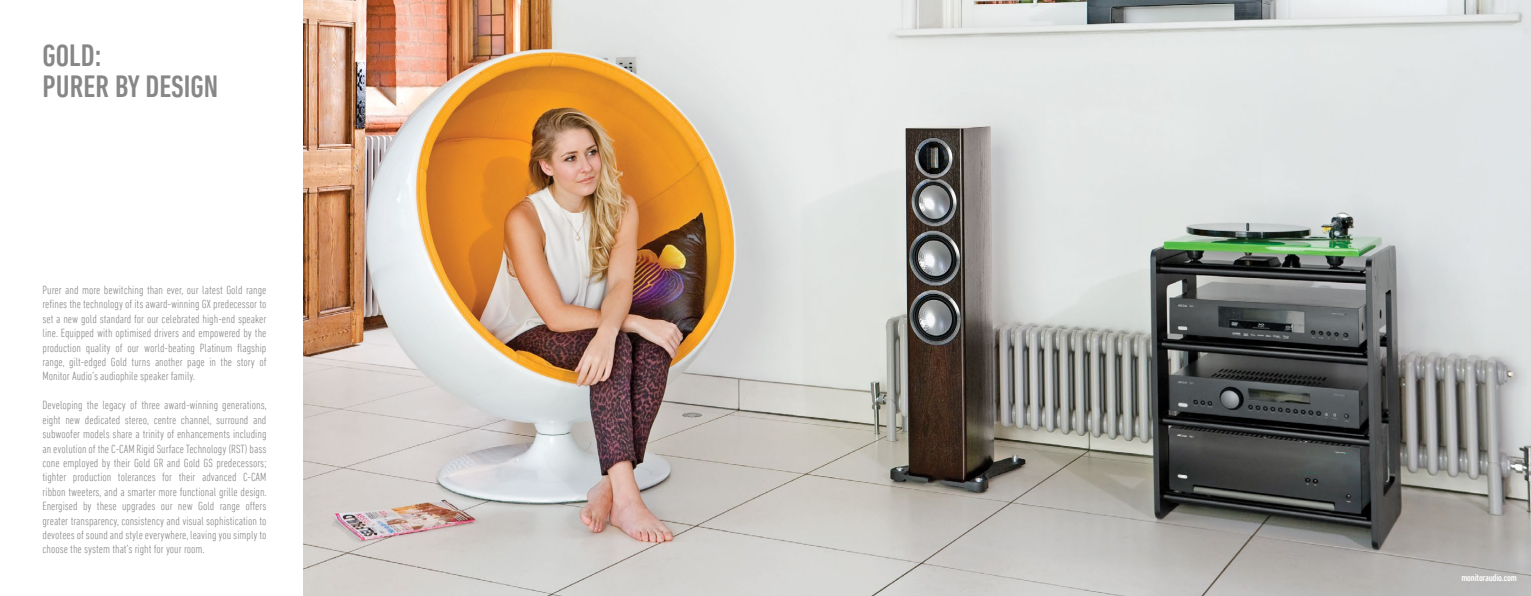
<style>
.page{position:relative;width:1531px;height:596px;background:#fff}
.page>*{position:absolute;margin:0;border:0;box-sizing:border-box;transform-origin:0 0}
.t1{font:500 condensed 31.3px/31px "DIN Next LT Pro";color:#878787}
.t2{font:300 condensed 12px/14.4px "DIN Next LT Pro";color:#878787;text-align:justify}
.t3{font:500 condensed 10px "DIN Next LT Pro";letter-spacing:-.02em;color:#fff}
</style>
<div class="page">
<img style="left:303px;top:0;width:1228px;height:595px">
<h1 class="t1" style="left:43px;top:40px;width:177px">GOLD:<br>PURER BY DESIGN</h1>
<p class="t2" style="left:43px;top:282px;width:225px">Purer and more bewitching than ever, our latest Gold range refines the technology of its award-winning GX predecessor to set a new gold standard for our celebrated high-end speaker line. Equipped with optimised drivers and empowered by the production quality of our world-beating Platinum flagship range, gilt-edged Gold turns another page in the story of Monitor Audio’s audiophile speaker family.</p>
<p class="t2" style="left:43px;top:397px;width:226px">Developing the legacy of three award-winning generations, eight new dedicated stereo, centre channel, surround and subwoofer models share a trinity of enhancements including an evolution of the C-CAM Rigid Surface Technology (RST) bass cone employed by their Gold GR and Gold GS predecessors; tighter production tolerances for their advanced C-CAM ribbon tweeters, and a smarter more functional grille design.<br>Energised by these upgrades our new Gold range offers greater transparency, consistency and visual sophistication to devotees of sound and style everywhere, leaving you simply to choose the system that’s right for your room.</p>
<p class="t3" style="left:1461px;top:572px;width:57px">monitoraudio.com</p>
</div>
